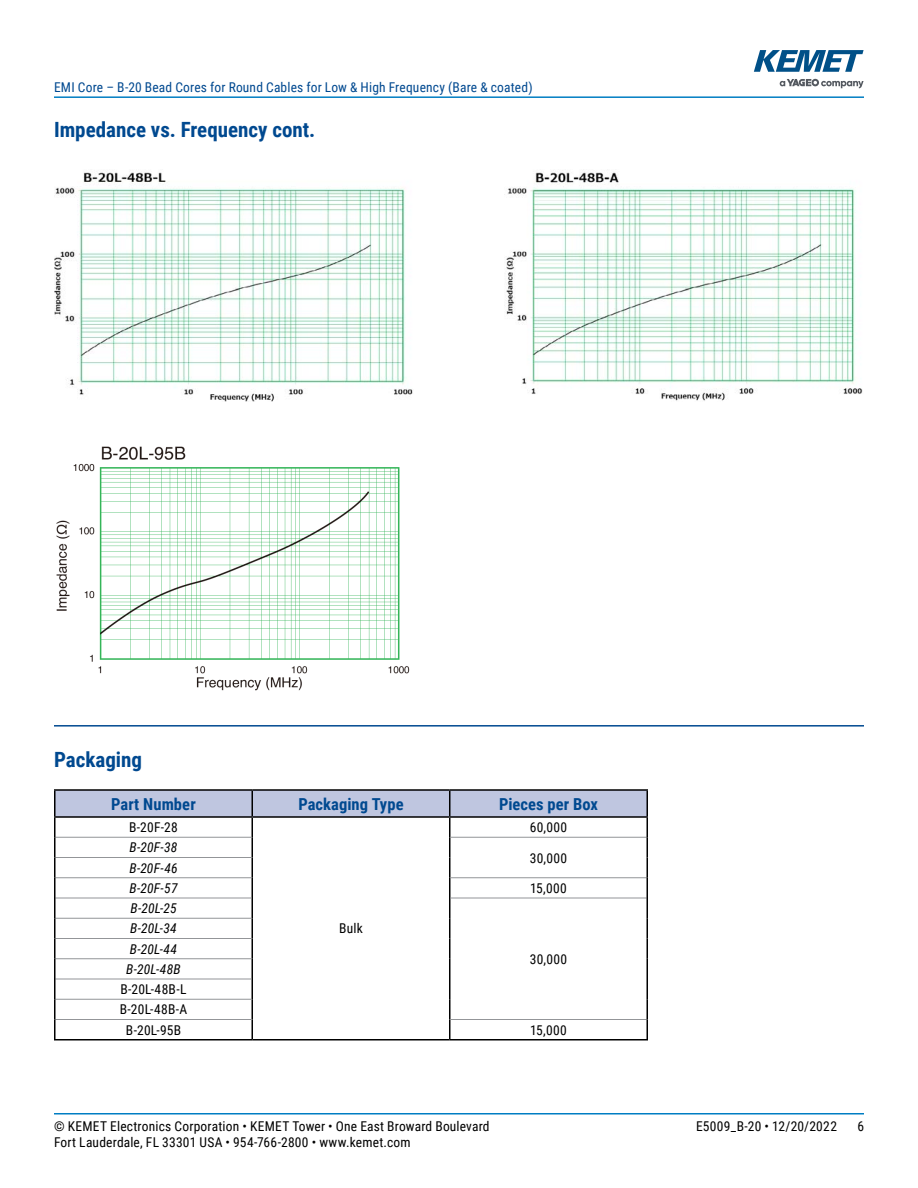
<style>
.page{position:relative;width:918px;height:1188px;background:#fff}
.page>*{position:absolute;margin:0;border:0;box-sizing:border-box;transform-origin:0 0}
.t1{font:700 21px "Roboto Condensed";color:#004990}
.t2{font:700 16.5px "Roboto Condensed";letter-spacing:.005em;color:#004990}
.t3{font:13.5px/20.2px "Roboto Condensed";letter-spacing:.015em;color:#000;text-align:center}
.t4{font:13.5px "Roboto Condensed";letter-spacing:.015em;color:#004990}
.t5{font:italic 13.5px/20.2px "Roboto Condensed";letter-spacing:.015em;color:#000}
</style>
<div class="page">
<hr style="left:54px;top:1113px;width:810px;height:2px;background:#007dc3">
<hr style="left:54px;top:96px;width:810px;height:2px;background:#007dc3">
<svg style="left:780px;top:79px;width:84px;height:9px"></svg>
<svg style="left:754px;top:50px;width:110px;height:22px"></svg>
<hr style="left:54px;top:725px;width:810px;height:2px;background:#004990">
<img style="left:54px;top:172px;width:359px;height:229px">
<img style="left:504px;top:172px;width:359px;height:229px">
<img style="left:56px;top:446px;width:354px;height:245px">
<hr style="left:54px;top:789px;width:198px;height:2px;background:#000">
<hr style="left:252px;top:789px;width:198px;height:2px;background:#000">
<hr style="left:450px;top:789px;width:198px;height:2px;background:#000">
<svg style="left:54px;top:790px;width:594px;height:249px"></svg>
<hr style="left:54px;top:1039px;width:198px;height:2px;background:#000">
<hr style="left:252px;top:1039px;width:198px;height:2px;background:#000">
<hr style="left:450px;top:1039px;width:198px;height:2px;background:#000">
<p class="t4" style="left:54px;top:78px;width:480px">EMI Core – B-20 Bead Cores for Round Cables for Low &amp; High Frequency (Bare &amp; coated)</p>
<h1 class="t1" style="left:54px;top:115px;width:263px">Impedance vs. Frequency cont.</h1>
<h1 class="t1" style="left:54px;top:745px;width:90px">Packaging</h1>
<p class="t2" style="left:111px;top:792px;width:86px">Part Number</p>
<p class="t2" style="left:298px;top:792px;width:107px">Packaging Type</p>
<p class="t2" style="left:499px;top:792px;width:100px">Pieces per Box</p>
<p class="t3" style="left:129px;top:817px;width:50px">B-20F-28</p>
<p class="t3" style="left:530px;top:817px;width:39px">60,000</p>
<p class="t5" style="left:130px;top:837px;width:49px">B-20F-38</p>
<p class="t5" style="left:129px;top:857px;width:50px">B-20F-46<br>B-20F-57</p>
<p class="t5" style="left:131px;top:898px;width:48px">B-20L-25</p>
<p class="t5" style="left:126px;top:918px;width:56px">B-20L-34<br>B-20L-44<br>B-20L-48B</p>
<p class="t3" style="left:120px;top:979px;width:69px">B-20L-48B-L<br>B-20L-48B-A<br>B-20L-95B</p>
<p class="t3" style="left:339px;top:918px;width:25px">Bulk</p>
<p class="t3" style="left:530px;top:847px;width:39px">30,000</p>
<p class="t3" style="left:530px;top:878px;width:38px">15,000</p>
<p class="t3" style="left:530px;top:948px;width:39px">30,000</p>
<p class="t3" style="left:530px;top:1019px;width:38px">15,000</p>
<p class="t3" style="left:54px;top:1115px;width:437px">© KEMET Electronics Corporation • KEMET Tower • One East Broward Boulevard</p>
<p class="t3" style="left:696px;top:1115px;width:142px">E5009_B-20 • 12/20/2022</p>
<p class="t3" style="left:857px;top:1115px;width:8px">6</p>
<p class="t3" style="left:54px;top:1131px;width:358px">Fort Lauderdale, FL 33301 USA • 954-766-2800 • www.kemet.com</p>
</div>
